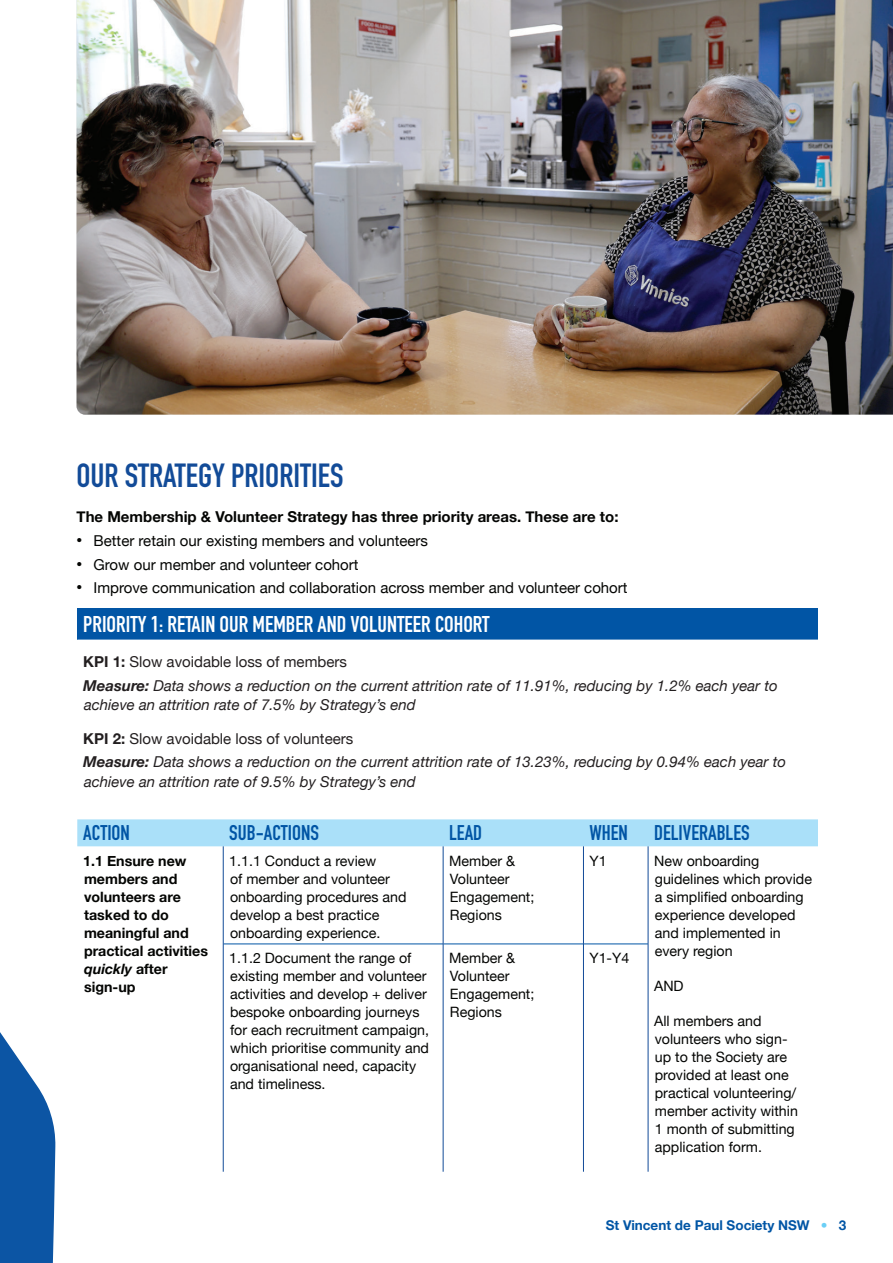
<style>
.page{position:relative;width:893px;height:1263px;background:#fff}
.page>*{position:absolute;margin:0;border:0;box-sizing:border-box;transform-origin:0 0}
.t1{font:700 33px "DIN Condensed";color:#124b98}
.t2{font:700 22.5px "DIN Condensed";color:#fff}
.t3{font:700 21px "DIN Condensed";color:#0155a5}
.t4{font:italic 15px/23.7px "Helvetica Neue";color:#231f20}
.t5{font:15px "Helvetica Neue";color:#040503}
.t6{font:700 15px "Helvetica Neue";color:#040503}
.t7{font:14.25px/18px "Helvetica Neue";color:#040503}
.t8{font:700 14.25px/18px "Helvetica Neue";color:#040503}
.t9{font:700 13.5px "Helvetica Neue";color:#0155a5}
.s1{font-family:"Arial";font-size:16.5px}
.s2{font-weight:700;font-style:normal}
.s3{font-style:normal}
.s4{font-weight:700}
.s5{font-style:italic}
.s6{font-weight:500;color:#6bcff6}
</style>
<div class="page">
<svg style="left:0;top:1032px;width:56px;height:231px"></svg>
<div style="left:77px;top:608px;width:741px;height:32px;background:#0155a5"></div>
<div style="left:77px;top:819px;width:741px;height:27px;background:#aae0f9"></div>
<hr style="left:223px;top:944px;width:220px;height:1px;background:#0155a5">
<hr style="left:443px;top:944px;width:140px;height:1px;background:#0155a5">
<hr style="left:584px;top:944px;width:64px;height:1px;background:#0155a5">
<hr style="left:223px;top:846px;width:1px;height:98px;background:#124b98">
<hr style="left:443px;top:846px;width:1px;height:98px;background:#124b98">
<hr style="left:583px;top:846px;width:1px;height:98px;background:#124b98">
<hr style="left:648px;top:846px;width:1px;height:98px;background:#124b98">
<hr style="left:223px;top:944px;width:1px;height:228px;background:#124b98">
<hr style="left:443px;top:944px;width:1px;height:228px;background:#124b98">
<hr style="left:583px;top:944px;width:1px;height:228px;background:#124b98">
<hr style="left:648px;top:944px;width:1px;height:228px;background:#124b98">
<img style="left:77px;top:0;width:816px;height:415px">
<h1 class="t1" style="left:77px;top:453px;width:268px">OUR STRATEGY PRIORITIES</h1>
<p class="t6" style="left:77px;top:505px;width:543px">The Membership &amp; Volunteer Strategy has three priority areas. These are to:</p>
<p class="t5" style="left:77px;top:530px;width:353px"><span class="s1">•</span> Better retain our existing members and volunteers</p>
<p class="t5" style="left:77px;top:553px;width:284px"><span class="s1">•</span> Grow our member and volunteer cohort</p>
<p class="t5" style="left:77px;top:577px;width:553px"><span class="s1">•</span> Improve communication and collaboration across member and volunteer cohort</p>
<h2 class="t2" style="left:83px;top:609px;width:408px">PRIORITY 1: RETAIN OUR MEMBER AND VOLUNTEER COHORT</h2>
<p class="t4" style="left:83px;top:651px;width:696px"><span class="s2">KPI 1:</span> <span class="s3">Slow avoidable loss of members<br></span><span class="s4">Measure:</span> Data shows a reduction on the current attrition rate of 11.91%, reducing by 1.2% each year to</p>
<p class="t4" style="left:84px;top:694px;width:333px">achieve an attrition rate of 7.5% by Strategy’s end</p>
<p class="t4" style="left:83px;top:727px;width:704px"><span class="s2">KPI 2:</span> <span class="s3">Slow avoidable loss of volunteers<br></span><span class="s4">Measure:</span> Data shows a reduction on the current attrition rate of 13.23%, reducing by 0.94% each year to</p>
<p class="t4" style="left:84px;top:770px;width:333px">achieve an attrition rate of 9.5% by Strategy’s end</p>
<h3 class="t3" style="left:83px;top:819px;width:48px">ACTION</h3>
<h3 class="t3" style="left:229px;top:819px;width:91px">SUB-ACTIONS</h3>
<h3 class="t3" style="left:449px;top:819px;width:35px">LEAD</h3>
<h3 class="t3" style="left:589px;top:819px;width:162px">WHEN DELIVERABLES</h3>
<p class="t8" style="left:83px;top:852px;width:126px">1.1 Ensure new members and volunteers are tasked to do meaningful and practical activities <span class="s5">quickly</span> after sign-up</p>
<p class="t7" style="left:229px;top:853px;width:179px">1.1.1 Conduct a review<br>of member and volunteer onboarding procedures and develop a best practice onboarding experience.</p>
<p class="t7" style="left:449px;top:853px;width:87px">Member &amp;<br>Volunteer<br>Engagement;<br>Regions</p>
<p class="t7" style="left:589px;top:853px;width:19px">Y1</p>
<p class="t7" style="left:654px;top:853px;width:159px">New onboarding guidelines which provide a simplified onboarding experience developed and implemented in every region</p>
<p class="t7" style="left:229px;top:950px;width:201px">1.1.2 Document the range of existing member and volunteer activities and develop + deliver bespoke onboarding journeys for each recruitment campaign, which prioritise community and organisational need, capacity and timeliness.</p>
<p class="t7" style="left:449px;top:950px;width:87px">Member &amp;<br>Volunteer<br>Engagement;<br>Regions</p>
<p class="t7" style="left:589px;top:950px;width:41px">Y1-Y4</p>
<p class="t7" style="left:654px;top:978px;width:31px">AND</p>
<p class="t7" style="left:654px;top:1013px;width:145px">All members and volunteers who sign&shy;up to the Society are provided at least one practical volunteering/ member activity within<br>1 month of submitting application form.</p>
<p class="t9" style="left:606px;top:1214px;width:242px">St Vincent de Paul Society NSW <span class="s6">•</span> 3</p>
</div>
